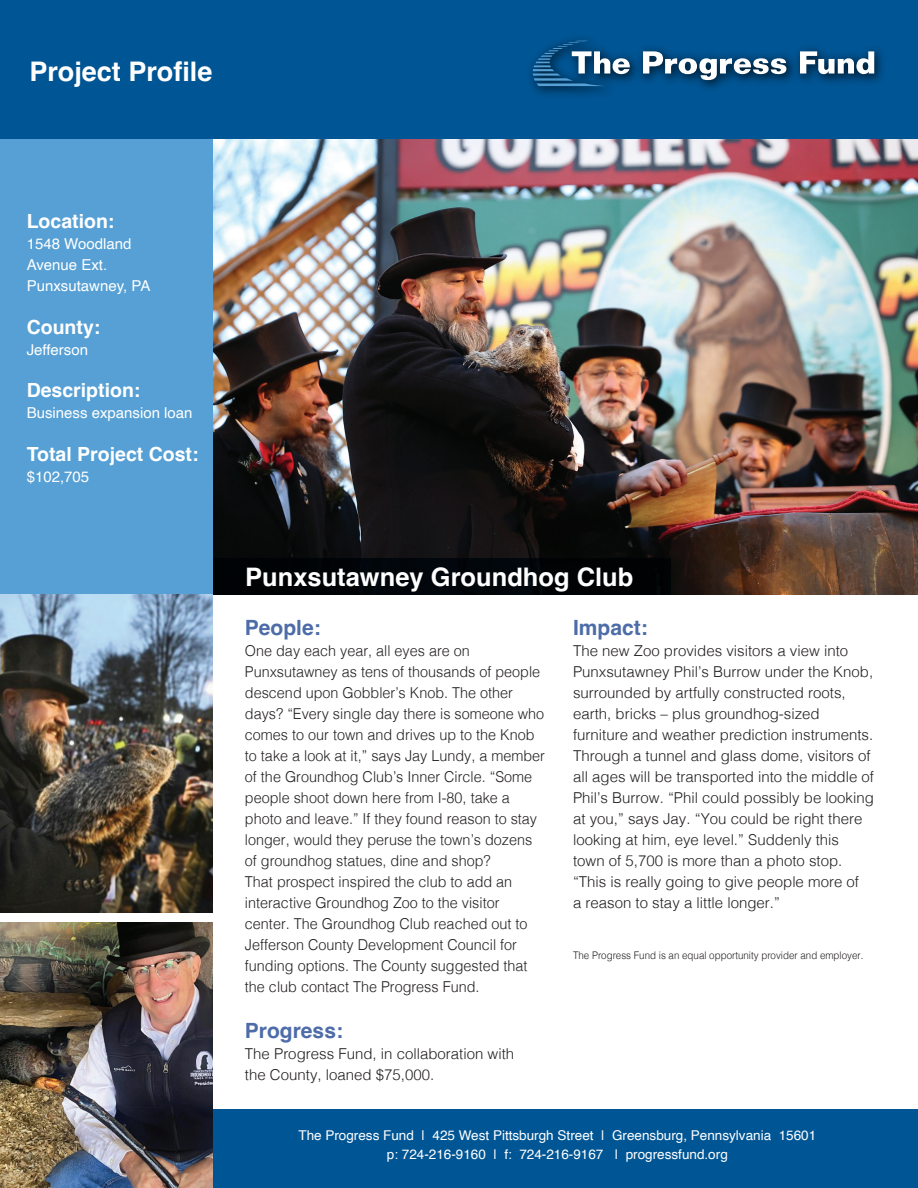
<style>
.page{position:relative;width:918px;height:1188px;background:#fff}
.page>*{position:absolute;margin:0;border:0;box-sizing:border-box;transform-origin:0 0}
.t1{font:700 27px "Helvetica";color:#fff}
.t2{font:700 25.5px "Helvetica";color:#fff}
.t3{font:700 21px "Helvetica";color:#4d6ca8}
.t4{font:700 19.5px "Helvetica";color:#fff}
.t5{font:300 15px/21px "Helvetica";color:#231f20;scale:.96 1}
.t6{font:300 15px/21px "Helvetica";color:#231f20}
.t7{font:15px/21px "Helvetica";color:#fff}
.t8{font:13.5px/19.5px "Helvetica";color:#fff;text-align:center}
.t9{font:300 10.5px "Helvetica";color:#231f20;scale:.93 1}
</style>
<div class="page">
<img style="left:212px;top:139px;width:706px;height:455px">
<div style="left:212px;top:558px;width:459px;height:36px;background:#010305"></div>
<div style="left:0;top:0;width:212px;height:600px;background:#56a0d5"></div>
<img style="left:0;top:594px;width:212px;height:319px">
<div style="left:0;top:1109px;width:918px;height:79px;background:#005594"></div>
<div style="left:0;top:0;width:918px;height:139px;background:#005594"></div>
<img style="left:530px;top:39px;width:352px;height:56px">
<svg style="left:533px;top:41px;width:97px;height:45px"></svg>
<svg style="left:643px;top:51px;width:143px;height:29px"></svg>
<svg style="left:800px;top:51px;width:74px;height:23px;background:#7f9fb6"></svg>
<img style="left:0;top:922px;width:212px;height:266px">
<h1 class="t1" style="left:29px;top:55px;width:185px">Project Profile</h1>
<h3 class="t4" style="left:27px;top:209px;width:89px">Location:</h3>
<p class="t7" style="left:27px;top:234px;width:125px">1548 Woodland<br>Avenue Ext.<br>Punxsutawney, PA</p>
<h3 class="t4" style="left:27px;top:315px;width:75px">County:</h3>
<p class="t7" style="left:27px;top:339px;width:63px">Jefferson</p>
<h3 class="t4" style="left:27px;top:378px;width:115px">Description:</h3>
<p class="t7" style="left:27px;top:403px;width:167px">Business expansion loan</p>
<h3 class="t4" style="left:27px;top:442px;width:173px">Total Project Cost:</h3>
<p class="t7" style="left:27px;top:466px;width:64px">$102,705</p>
<h2 class="t2" style="left:245px;top:561px;width:390px">Punxsutawney Groundhog Club</h2>
<h3 class="t3" style="left:245px;top:615px;width:77px">People:</h3>
<p class="t5" style="left:245px;top:639px;width:314px">One day each year, all eyes are on Punxsutawney as tens of thousands of people descend upon Gobbler’s Knob. The other days? “Every single day there is someone who comes to our town and drives up to the Knob to take a look at it,” says Jay Lundy, a member of the Groundhog Club’s Inner Circle. “Some people shoot down here from I-80, take a photo and leave.” If they found reason to stay longer, would they peruse the town’s dozens of groundhog statues, dine and shop?<br>That prospect inspired the club to add an interactive Groundhog Zoo to the visitor center. The Groundhog Club reached out to Jefferson County Development Council for funding options. The County suggested that the club contact The Progress Fund.</p>
<h3 class="t3" style="left:245px;top:1018px;width:100px">Progress:</h3>
<p class="t6" style="left:245px;top:1042px;width:271px">The Progress Fund, in collaboration with the County, loaned $75,000.</p>
<h3 class="t3" style="left:573px;top:615px;width:76px">Impact:</h3>
<p class="t6" style="left:573px;top:639px;width:302px">The new Zoo provides visitors a view into Punxsutawney Phil’s Burrow under the Knob, surrounded by artfully constructed roots, earth, bricks – plus groundhog-sized furniture and weather prediction instruments.<br>Through a tunnel and glass dome, visitors of all ages will be transported into the middle of Phil’s Burrow. “Phil could possibly be looking at you,” says Jay. “You could be right there looking at him, eye level.” Suddenly this town of 5,700 is more than a photo stop. “This is really going to give people more of<br>a reason to stay a little longer.”</p>
<p class="t9" style="left:573px;top:946px;width:314px">The Progress Fund is an equal opportunity provider and employer.</p>
<p class="t8" style="left:298px;top:1126px;width:519px">The Progress Fund | 425 West Pittsburgh Street | Greensburg, Pennsylvania 15601 p: 724-216-9160 | f: 724-216-9167 | progressfund.org</p>
</div>
